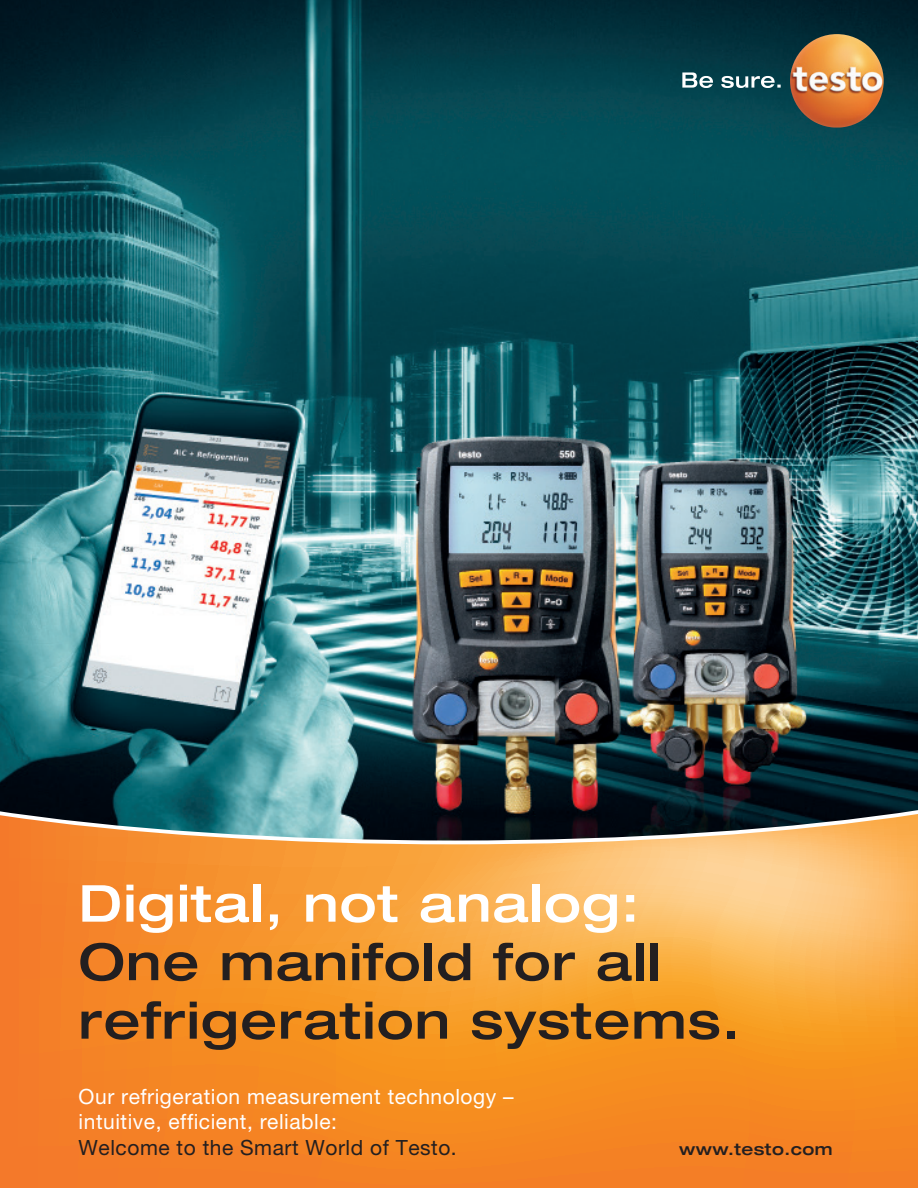
<style>
.page{position:relative;width:918px;height:1188px;background:#fff}
.page>*{position:absolute;margin:0;border:0;box-sizing:border-box;transform-origin:0 0}
.t1{font:500 expanded 51px/58.5px "Helvetica Neue LT Com";letter-spacing:.025em;color:#231f20}
.t2{font:500 expanded 51px "Helvetica Neue LT Com";letter-spacing:.025em;color:#fff}
.t3{font:21px/25.5px "Helvetica Neue LTW1 G";letter-spacing:.025em;color:#fff}
.t4{font:21px "Helvetica Neue LTW1 G";letter-spacing:.025em;color:#231f20}
.t5{font:500 expanded 16.5px "Helvetica Neue LT Com";letter-spacing:.025em;color:#231f20}
</style>
<div class="page">
<img style="left:0;top:1px;width:918px;height:808px">
<svg style="left:682px;top:72px;width:99px;height:16px"></svg>
<img style="left:790px;top:34px;width:94px;height:94px;border-radius:46px">
<svg style="left:0;top:814px;width:918px;height:374px;background:#ed9336"></svg>
<h1 class="t2" style="left:79px;top:871px;width:562px">Digital, not analog:</h1>
<h1 class="t1" style="left:79px;top:931px;width:663px">One manifold for all refrigeration systems.</h1>
<p class="t3" style="left:79px;top:1083px;width:436px">Our refrigeration measurement technology – intuitive, efficient, reliable:</p>
<p class="t4" style="left:79px;top:1134px;width:380px">Welcome to the Smart World of Testo.</p>
<p class="t5" style="left:679px;top:1138px;width:155px">www.testo.com</p>
</div>
